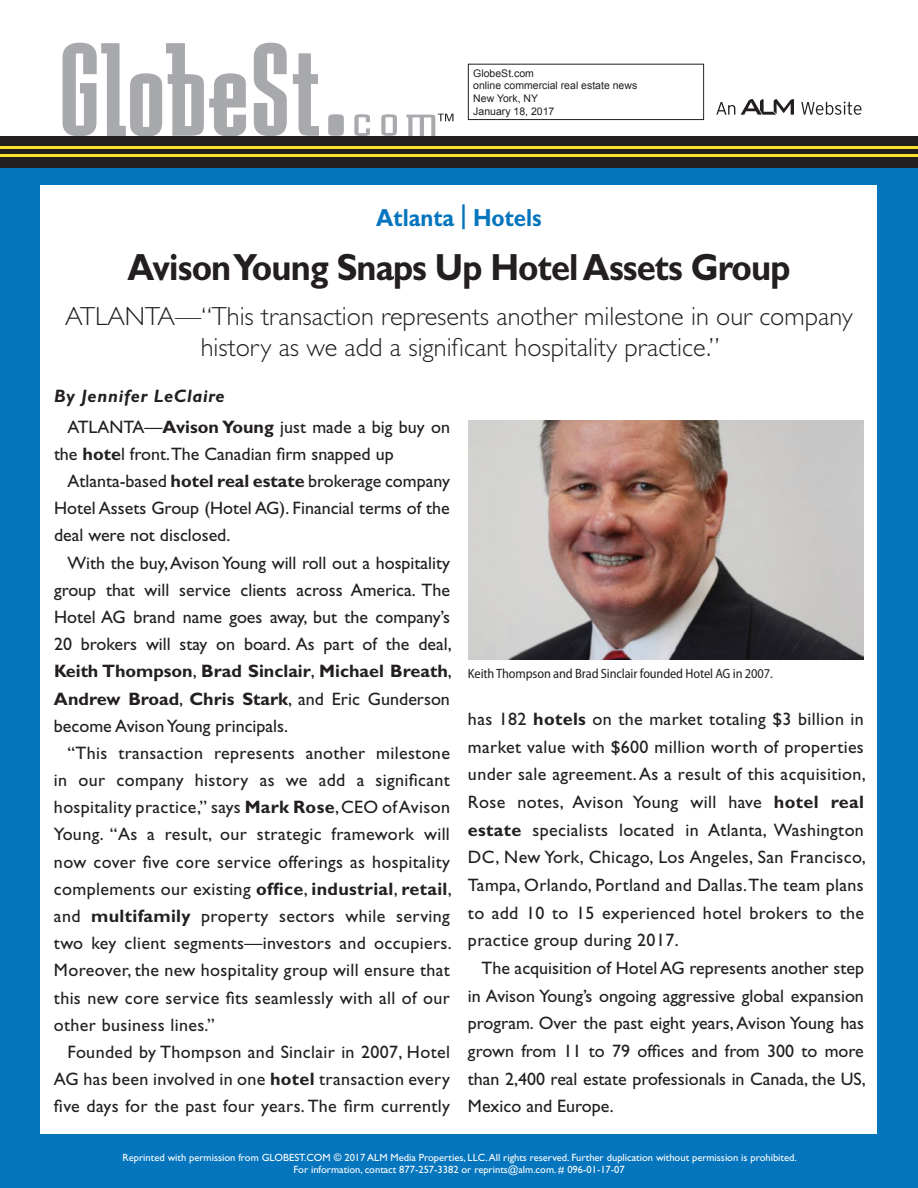
<style>
.page{position:relative;width:918px;height:1188px;background:#fff}
.page>*{position:absolute;margin:0;border:0;box-sizing:border-box;transform-origin:0 0}
.t1{font:700 37.95px "Gill Sans Std";letter-spacing:-.025em;color:#231f20;scale:.91 1}
.t2{font:300 26.25px/31.5px "Gill Sans Std";color:#231f20;text-align:center}
.t3{font:700 24.75px "Gill Sans Std";color:#0575bd;scale:.9 1}
.t4{font:18px/27.2px "Gill Sans Std";color:#231f20;text-align:justify}
.t5{font:italic 700 18px "Gill Sans Std";letter-spacing:.04em;color:#231f20}
.t6{font:semi-condensed 13.5px "Myriad Pro";letter-spacing:-.01em;color:#231f20}
.t7{font:10.5px/12px "Gill Sans Std";color:#fff;text-align:center}
.t8{font:10.5px/12.6px "Arial";color:#231f20}
.s1{font-weight:700}
</style>
<div class="page">
<div style="left:0;top:136px;width:918px;height:1052px;background:#0575bd"></div>
<div style="left:40px;top:186px;width:838px;height:948px;background:#fff"></div>
<svg style="left:254px;top:43px;width:33px;height:93px"></svg>
<svg style="left:293px;top:53px;width:26px;height:83px"></svg>
<svg style="left:354px;top:114px;width:16px;height:22px"></svg>
<svg style="left:381px;top:114px;width:16px;height:22px"></svg>
<svg style="left:328px;top:114px;width:16px;height:22px"></svg>
<svg style="left:63px;top:43px;width:183px;height:93px"></svg>
<svg style="left:406px;top:114px;width:47px;height:22px"></svg>
<div style="left:0;top:136px;width:918px;height:32px;background:#231f20"></div>
<hr style="left:0;top:146px;width:918px;height:3px;background:#f9e02b">
<hr style="left:0;top:154px;width:918px;height:3px;background:#f9e02b">
<svg style="left:716px;top:102px;width:19px;height:13px"></svg>
<svg style="left:801px;top:102px;width:61px;height:13px"></svg>
<svg style="left:741px;top:99px;width:53px;height:16px"></svg>
<div style="left:468px;top:64px;width:236px;height:56px;border:1px solid #231f20"></div>
<img style="left:468px;top:420px;width:396px;height:240px">
<p class="t8" style="left:473px;top:67px;width:165px">GlobeSt.com<br>online commercial real estate news<br>New York, NY<br>January 18, 2017</p>
<h3 class="t3" style="left:376px;top:203px;width:185px">Atlanta | Hotels</h3>
<h1 class="t1" style="left:127px;top:245px;width:730px">Avison Young Snaps Up Hotel Assets Group</h1>
<h2 class="t2" style="left:65px;top:300px;width:789px">ATLANTA—“This transaction represents another milestone in our company history as we add a significant hospitality practice.”</h2>
<p class="t5" style="left:54px;top:385px;width:172px">By Jennifer LeClaire</p>
<p class="t4" style="left:54px;top:413px;width:398px;text-indent:14px">ATLANTA—<span class="s1">Avison Young</span> just made a big buy on the <span class="s1">hote</span>l front.The Canadian firm snapped up</p>
<p class="t4" style="left:54px;top:468px;width:397px;text-indent:14px">Atlanta-based <span class="s1">hotel real estate</span> brokerage company Hotel Assets Group (Hotel AG). Financial terms of the deal were not disclosed.</p>
<p class="t4" style="left:54px;top:549px;width:399px;text-indent:14px">With the buy, Avison Young will roll out a hospitality group that will service clients across America. The Hotel AG brand name goes away, but the company’s 20 brokers will stay on board. As part of the deal, <span class="s1">Keith Thompson</span>, <span class="s1">Brad Sinclair</span>, <span class="s1">Michael Breath</span>, <span class="s1">Andrew Broad</span>, <span class="s1">Chris Stark</span>, and Eric Gunderson become Avison Young principals.</p>
<p class="t4" style="left:54px;top:739px;width:399px;text-indent:14px">“This transaction represents another milestone in our company history as we add a significant hospitality practice,” says <span class="s1">Mark Rose</span>, CEO of Avison Young. “As a result, our strategic framework will now cover five core service offerings as hospitality complements our existing <span class="s1">office</span>, <span class="s1">industrial</span>, <span class="s1">retail</span>, and <span class="s1">multifamily</span> property sectors while serving two key client segments—investors and occupiers.<br>Moreover, the new hospitality group will ensure that this new core service fits seamlessly with all of our other business lines.”</p>
<p class="t4" style="left:54px;top:1038px;width:398px;text-indent:14px">Founded by Thompson and Sinclair in 2007, Hotel AG has been involved in one <span class="s1">hotel</span> transaction every five days for the past four years. The firm currently</p>
<p class="t6" style="left:468px;top:667px;width:306px">Keith Thompson and Brad Sinclair founded Hotel AG in 2007.</p>
<p class="t4" style="left:468px;top:705px;width:399px;line-height:27.6px">has 182 <span class="s1">hotels</span> on the market totaling $3 billion in market value with $600 million worth of properties under sale agreement. As a result of this acquisition, Rose notes, Avison Young will have <span class="s1">hotel real estate</span> specialists located in Atlanta, Washington DC, New York, Chicago, Los Angeles, San Francisco, Tampa, Orlando, Portland and Dallas. The team plans to add 10 to 15 experienced hotel brokers to the practice group during 2017.</p>
<p class="t4" style="left:468px;top:954px;width:399px;line-height:27.6px;text-indent:14px">The acquisition of Hotel AG represents another step in Avison Young’s ongoing aggressive global expansion program. Over the past eight years, Avison Young has grown from 11 to 79 offices and from 300 to more than 2,400 real estate professionals in Canada, the US, Mexico and Europe.</p>
<p class="t7" style="left:123px;top:1151px;width:676px">Reprinted with permission from GLOBEST.COM © 2017 ALM Media Properties, LLC. All rights reserved. Further duplication without permission is prohibited.<br>For information, contact 877-257-3382 or reprints@alm.com. # 096-01-17-07</p>
</div>
